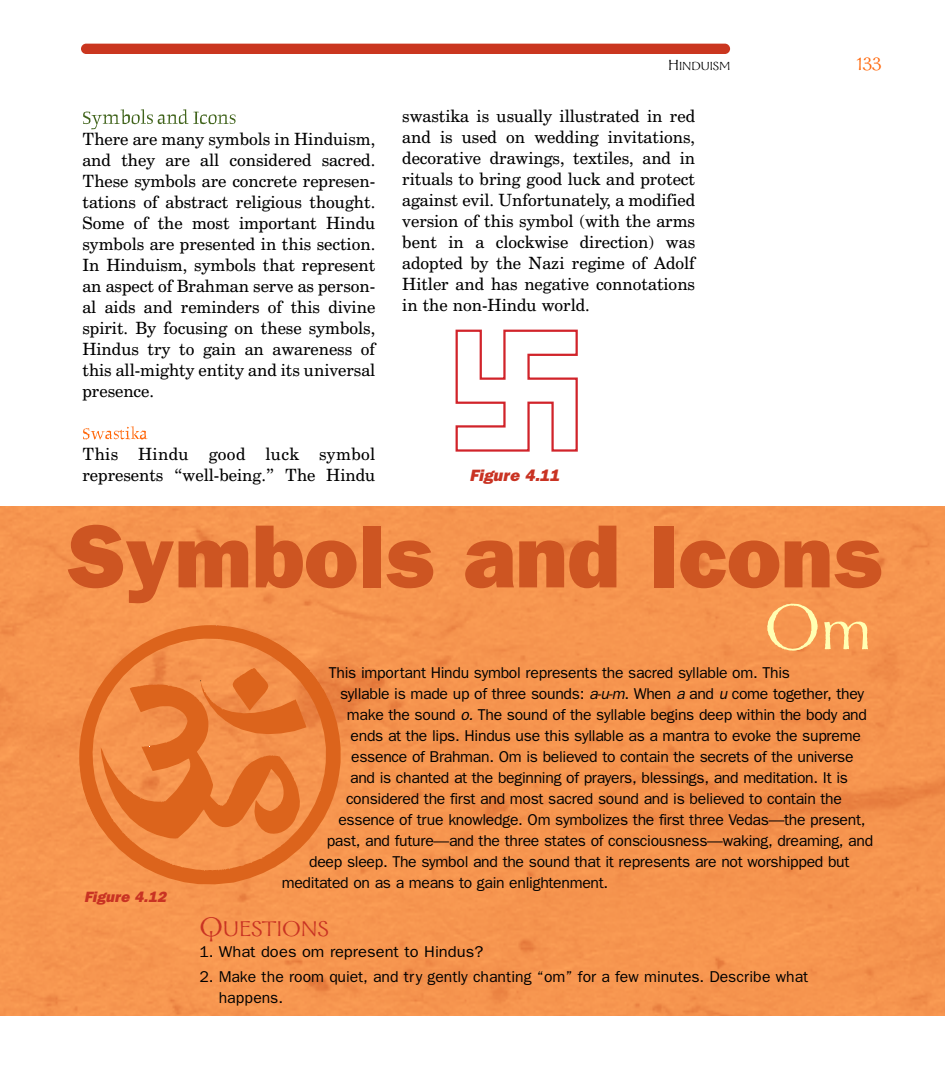
<style>
.page{position:relative;width:945px;height:1080px;background:#fff}
.page>*{position:absolute;margin:0;border:0;box-sizing:border-box;transform-origin:0 0}
.t1{font:800 90px "Franklin Gothic";color:#cd5522}
.t2{font:72px "Galahad";color:#ffffb3}
.t3{font:24px "Galahad Os F";color:#c93323}
.t4{font:21px "Galahad";color:#ff6609}
.t5{font:16.8px/21px "Century Schoolbook";color:#000;text-align:justify}
.t6{font:italic 800 16.5px "Franklin Gothic";color:#c93323}
.t7{font:15.75px "Franklin Gothic";letter-spacing:-.02em;color:#000}
.t8{font:15.75px/21px "Franklin Gothic";color:#000}
.t9{font:italic 800 15px "Franklin Gothic";color:#c93323}
.t10{font:13.2px "Galahad";color:#000}
.s1{font-size:16.5px}
.s2{font-style:italic}
.s3{font-size:30px}
</style>
<div class="page">
<svg style="left:83px;top:109px;width:153px;height:20px"></svg>
<svg style="left:83px;top:426px;width:64px;height:14px"></svg>
<div style="left:81px;top:44px;width:649px;height:10px;background:#ca361f;border-radius:5px"></div>
<div style="left:0;top:506px;width:945px;height:510px;background:#f6954f"></div>
<svg style="left:79px;top:625px;width:262px;height:259px;background:#ee863f"></svg>
<svg style="left:101px;top:668px;width:205px;height:171px;background:#ea7f38"></svg>
<svg style="left:455px;top:329px;width:123px;height:123px"></svg>
<p class="t5" style="left:82px;top:128px;width:294px">There are many symbols in Hinduism, and they are all considered sacred.<br>These symbols are concrete represen&shy;tations of abstract religious thought.<br>Some of the most important Hindu symbols are presented in this section.<br>In Hinduism, symbols that represent an aspect of Brahman serve as person&shy;al aids and reminders of this divine spirit. By focusing on these symbols, Hindus try to gain an awareness of this all-mighty entity and its universal presence.</p>
<p class="t5" style="left:82px;top:443px;width:294px">This Hindu good luck symbol represents “well-being.” The Hindu</p>
<p class="t10" style="left:668px;top:61px;width:64px"><span class="s1">H</span>INDUISM</p>
<p class="t4" style="left:857px;top:56px;width:26px">133</p>
<p class="t5" style="left:402px;top:105px;width:294px">swastika is usually illustrated in red and is used on wedding invitations, decorative drawings, textiles, and in rituals to bring good luck and protect against evil. Unfortunately, a modified version of this symbol (with the arms bent in a clockwise direction) was adopted by the Nazi regime of Adolf Hitler and has negative connotations in the non-Hindu world.</p>
<p class="t6" style="left:470px;top:465px;width:91px">Figure 4.11</p>
<h1 class="t1" style="left:67px;top:504px;width:817px">Symbols and Icons</h1>
<h2 class="t2" style="left:764px;top:601px;width:108px">Om</h2>
<p class="t9" style="left:84px;top:888px;width:83px">Figure 4.12</p>
<p class="t7" style="left:329px;top:664px;width:463px">This important Hindu symbol represents the sacred syllable om. This</p>
<p class="t7" style="left:340px;top:685px;width:526px">syllable is made up of three sounds: <span class="s2">a-u-m</span>. When <span class="s2">a</span> and <span class="s2">u</span> come together, they</p>
<p class="t7" style="left:347px;top:706px;width:521px">make the sound <span class="s2">o.</span> The sound of the syllable begins deep within the body and</p>
<p class="t7" style="left:351px;top:727px;width:512px">ends at the lips. Hindus use this syllable as a mantra to evoke the supreme</p>
<p class="t7" style="left:351px;top:748px;width:504px">essence of Brahman. Om is believed to contain the secrets of the universe</p>
<p class="t7" style="left:350px;top:769px;width:499px">and is chanted at the beginning of prayers, blessings, and meditation. It is</p>
<p class="t7" style="left:346px;top:790px;width:497px">considered the first and most sacred sound and is believed to contain the</p>
<p class="t7" style="left:338px;top:811px;width:529px">essence of true knowledge. Om symbolizes the first three Vedas—the present,</p>
<p class="t7" style="left:327px;top:832px;width:548px">past, and future—and the three states of consciousness—waking, dreaming, and</p>
<p class="t7" style="left:309px;top:853px;width:542px">deep sleep. The symbol and the sound that it represents are not worshipped but</p>
<p class="t7" style="left:282px;top:874px;width:328px">meditated on as a means to gain enlightenment.</p>
<h3 class="t3" style="left:200px;top:920px;width:131px"><span class="s3">Q</span>UESTIONS</h3>
<p class="t8" style="left:200px;top:941px;width:285px">1. What does om represent to Hindus?</p>
<p class="t8" style="left:219px;top:966px;width:591px;text-indent:-19px">2. Make the room quiet, and try gently chanting “om” for a few minutes. Describe what happens.</p>
</div>
